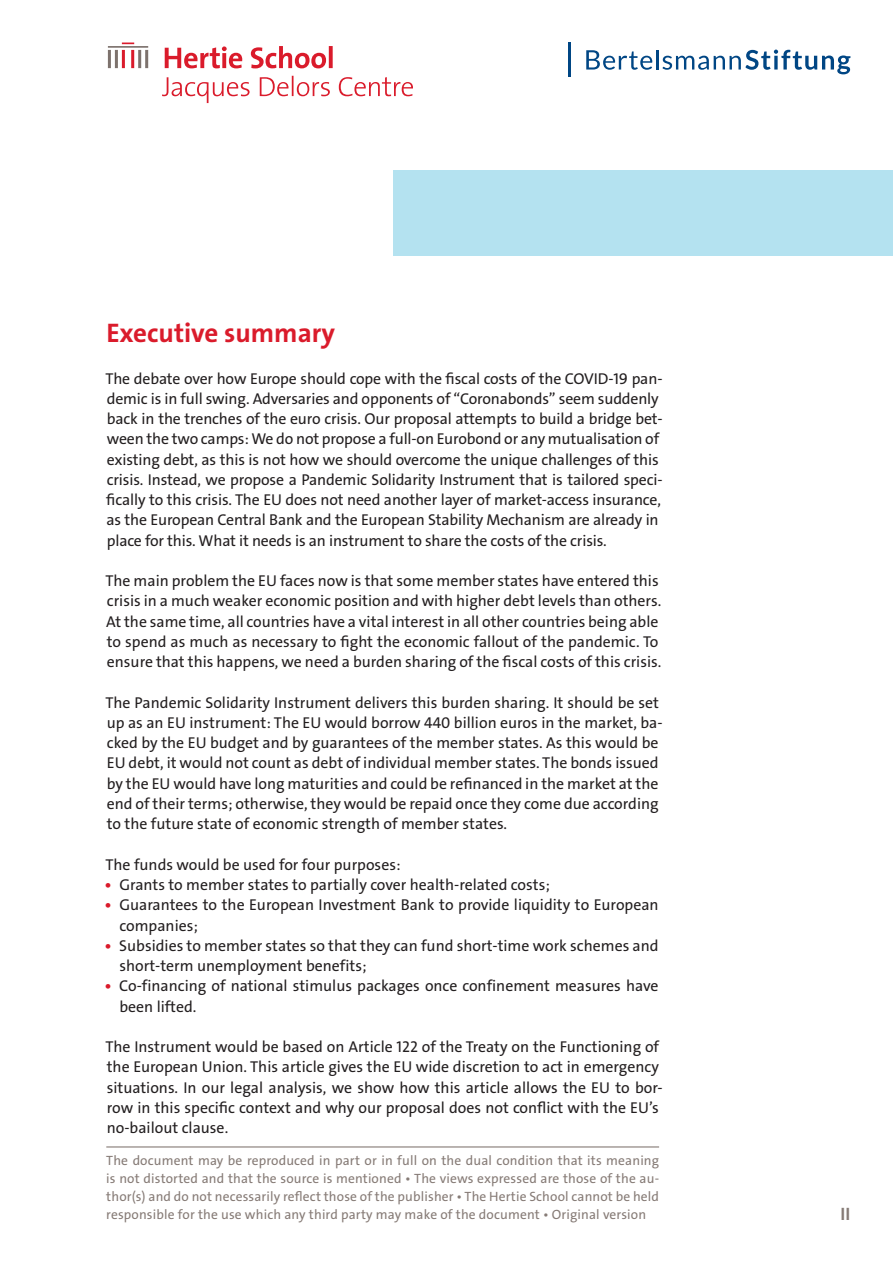
<style>
.page{position:relative;width:893px;height:1263px;background:#fff}
.page>*{position:absolute;margin:0;border:0;box-sizing:border-box;transform-origin:0 0}
.t1{font:700 27px "The Sans Os F";color:#da1b2b}
.t2{font:700 18px "The Sans Os F";color:#867b76}
.t3{font:15.75px/20.2px "The Sans Os F";color:#231f20}
.t4{font:13.5px/18px "The Sans Os F";letter-spacing:.01em;color:#867b76;text-align:justify}
.s1{font-weight:700;color:#da1b2b}
</style>
<div class="page">
<hr style="left:115px;top:50px;width:3px;height:18px;background:#7d726d">
<hr style="left:108px;top:50px;width:3px;height:18px;background:#7d726d">
<hr style="left:108px;top:46px;width:40px;height:2px;background:#7d726d">
<svg style="left:122px;top:43px;width:291px;height:60px"></svg>
<svg style="left:586px;top:50px;width:66px;height:20px"></svg>
<hr style="left:656px;top:50px;width:3px;height:20px;background:#004684">
<svg style="left:662px;top:50px;width:188px;height:24px"></svg>
<hr style="left:569px;top:43px;width:2px;height:34px;background:#004684">
<div style="left:393px;top:170px;width:500px;height:85px;background:#b4e2f0"></div>
<hr style="left:106px;top:1146px;width:553px;height:1px;background:#867b76">
<h1 class="t1" style="left:107px;top:315px;width:230px">Executive summary</h1>
<p class="t3" style="left:105px;top:368px;width:559px">The debate over how Europe should cope with the fiscal costs of the COVID-19 pan&shy;demic is in full swing. Adversaries and opponents of “Coronabonds” seem suddenly back in the trenches of the euro crisis. Our proposal attempts to build a bridge bet&shy;ween the two camps: We do not propose a full-on Eurobond or any mutualisation of existing debt, as this is not how we should overcome the unique challenges of this crisis. Instead, we propose a Pandemic Solidarity Instrument that is tailored speci&shy;fically to this crisis. The EU does not need another layer of market-access insurance, as the European Central Bank and the European Stability Mechanism are already in place for this. What it needs is an instrument to share the costs of the crisis.</p>
<p class="t3" style="left:105px;top:571px;width:557px">The main problem the EU faces now is that some member states have entered this crisis in a much weaker economic position and with higher debt levels than others.<br>At the same time, all countries have a vital interest in all other countries being able to spend as much as necessary to fight the economic fallout of the pandemic. To ensure that this happens, we need a burden sharing of the fiscal costs of this crisis.</p>
<p class="t3" style="left:105px;top:692px;width:559px">The Pandemic Solidarity Instrument delivers this burden sharing. It should be set up as an EU instrument: The EU would borrow 440 billion euros in the market, ba&shy;cked by the EU budget and by guarantees of the member states. As this would be EU debt, it would not count as debt of individual member states. The bonds issued by the EU would have long maturities and could be refinanced in the market at the end of their terms; otherwise, they would be repaid once they come due according to the future state of economic strength of member states.</p>
<p class="t3" style="left:105px;top:854px;width:297px">The funds would be used for four purposes:</p>
<p class="t3" style="left:105px;top:875px;width:447px"><span class="s1">•</span> Grants to member states to partially cover health-related costs;</p>
<p class="t3" style="left:120px;top:895px;width:541px;text-indent:-15px"><span class="s1">•</span> Guarantees to the European Investment Bank to provide liquidity to European companies;</p>
<p class="t3" style="left:119px;top:935px;width:541px;text-indent:-15px"><span class="s1">•</span> Subsidies to member states so that they can fund short-time work schemes and short-term unemployment benefits;</p>
<p class="t3" style="left:120px;top:976px;width:540px;text-indent:-15px"><span class="s1">•</span> Co-financing of national stimulus packages once confinement measures have been lifted.</p>
<p class="t3" style="left:105px;top:1037px;width:559px">The Instrument would be based on Article 122 of the Treaty on the Functioning of the European Union. This article gives the EU wide discretion to act in emergency situations. In our legal analysis, we show how this article allows the EU to bor&shy;row in this specific context and why our proposal does not conflict with the EU’s no-bailout clause.</p>
<p class="t4" style="left:106px;top:1151px;width:554px">The document may be reproduced in part or in full on the dual condition that its meaning is not distorted and that the source is mentioned • The views expressed are those of the au&shy;thor(s) and do not necessarily reflect those of the publisher • The Hertie School cannot be held responsible for the use which any third party may make of the document • Original version</p>
<p class="t2" style="left:840px;top:1203px;width:12px">II</p>
</div>
